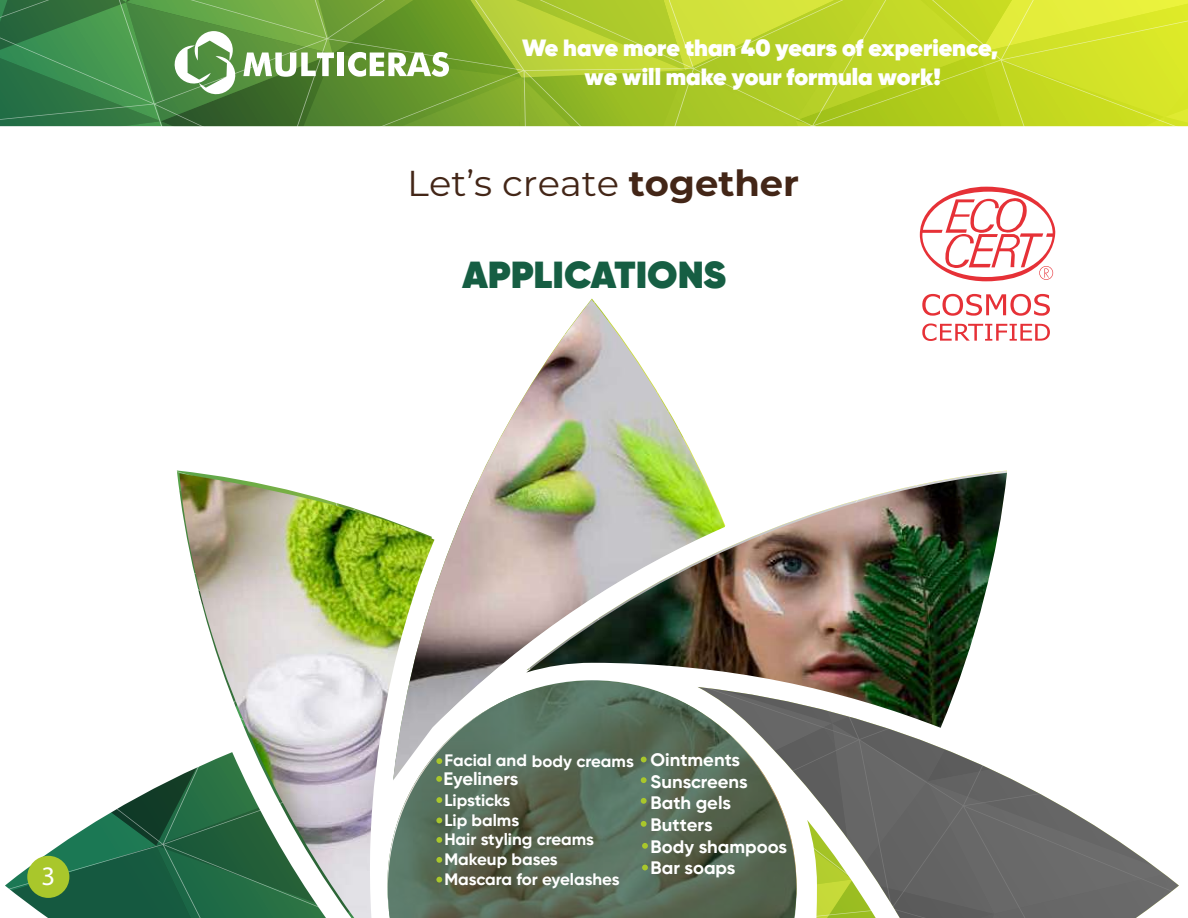
<style>
.page{position:relative;width:1188px;height:918px;background:#fff}
.page>*{position:absolute;margin:0;border:0;box-sizing:border-box;transform-origin:0 0}
.t1{font:800 37.5px "Gilroy";color:#165e43}
.t2{font:36px "Montserrat";color:#432617}
.t3{font:26.85px "Myriad Pro";color:#fff}
.t4{font:800 23.4px/28px "Gilroy";color:#fff;text-align:center}
.t5{font:700 18px/21.6px "Gilroy";color:#fff}
.t6{font:700 16.5px/19.8px "Gilroy";color:#fff}
.s1{font-weight:700}
</style>
<div class="page">
<svg style="left:0;top:0;width:1188px;height:126px;background:#95ba37"></svg>
<img style="left:5px;top:187px;width:1174px;height:731px">
<h3 class="t3" style="left:41px;top:859px;width:15px">3</h3>
<h3 class="t4" style="left:522px;top:34px;width:478px">We have more than 40 years of experience, we will make your formula work!</h3>
<h2 class="t2" style="left:407px;top:159px;width:393px">Let’s create <span class="s1">together</span></h2>
<h1 class="t1" style="left:462px;top:251px;width:265px">APPLICATIONS</h1>
<p class="t6" style="left:444px;top:751px;width:191px">Facial and body creams</p>
<p class="t6" style="left:444px;top:790px;width:177px">Lipsticks<br>Lip balms<br>Hair styling creams<br>Makeup bases<br>Mascara for eyelashes</p>
<p class="t5" style="left:443px;top:768px;width:77px">Eyeliners</p>
<p class="t5" style="left:651px;top:749px;width:138px">Ointments<br>Sunscreens<br>Bath gels<br>Butters<br>Body shampoos<br>Bar soaps</p>
</div>
